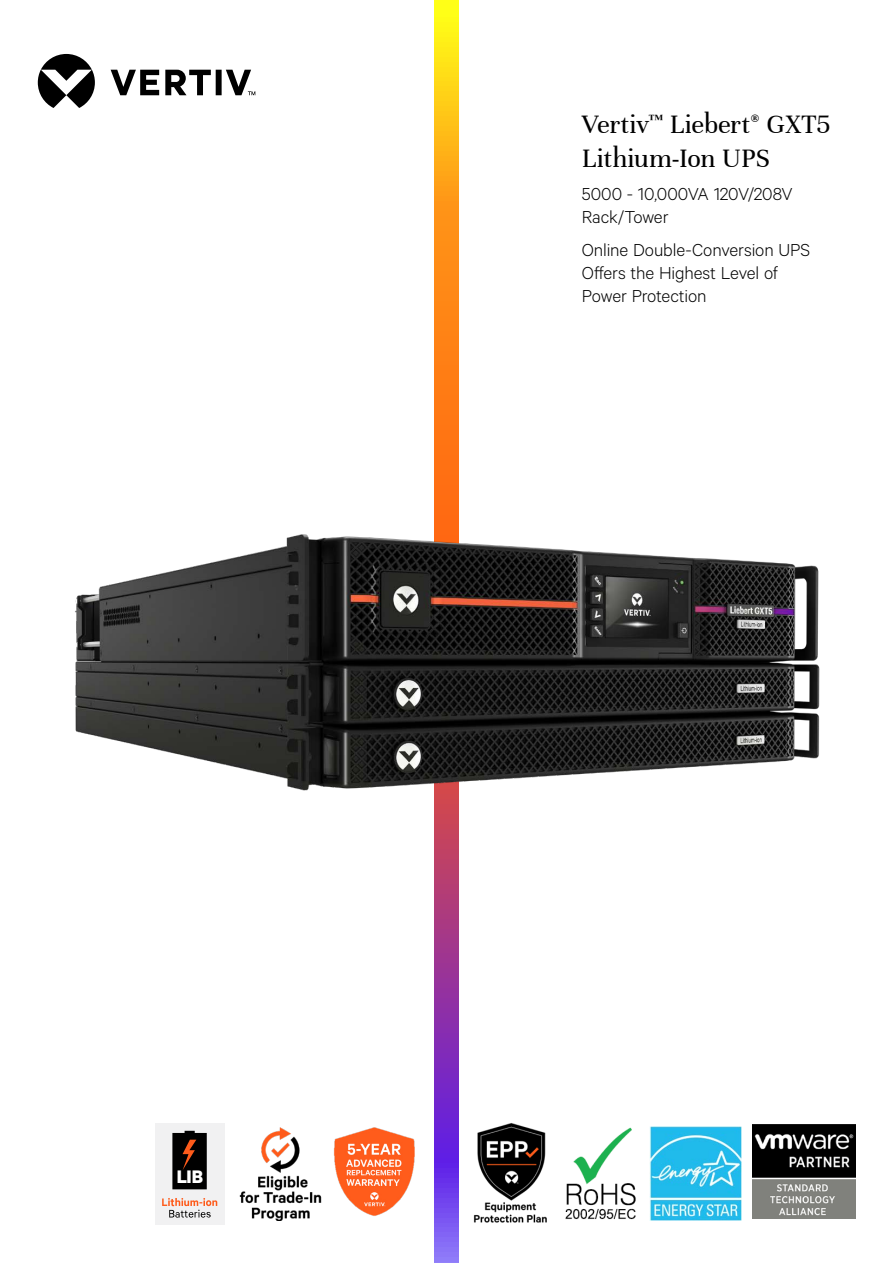
<style>
.page{position:relative;width:893px;height:1263px;background:#fff}
.page>*{position:absolute;margin:0;border:0;box-sizing:border-box;transform-origin:0 0}
.t1{font:28.5px/34.2px "Unna";color:#000}
.t2{font:700 20.4px "Calibre";color:#fff}
.t3{font:300 19.5px/23.4px "Calibre";letter-spacing:-.005em;color:#000}
</style>
<div class="page">
<svg style="left:435px;top:0;width:23px;height:1263px;background:#cb6d5b"></svg>
<svg style="left:38px;top:54px;width:217px;height:54px"></svg>
<img style="left:75px;top:532px;width:745px;height:260px">
<div style="left:155px;top:1123px;width:69px;height:102px;background:#f1f1f2"></div>
<svg style="left:172px;top:1131px;width:35px;height:58px;background:#1a0f0b"></svg>
<svg style="left:162px;top:1198px;width:55px;height:19px"></svg>
<img style="left:239px;top:1127px;width:176px;height:93px">
<img style="left:649px;top:1126px;width:93px;height:95px">
<img style="left:473px;top:1123px;width:74px;height:100px">
<img style="left:565px;top:1127px;width:71px;height:93px">
<img style="left:753px;top:1124px;width:102px;height:95px">
<p class="t2" style="left:176px;top:1164px;width:28px">LIB</p>
<h1 class="t1" style="left:582px;top:107px;width:250px">Vertiv<sup>™</sup> Liebert<sup>®</sup> GXT5<br>Lithium-Ion UPS</h1>
<p class="t3" style="left:582px;top:181px;width:212px">5000 - 10,000VA 120V/208V<br>Rack/Tower</p>
<p class="t3" style="left:582px;top:237px;width:230px">Online Double-Conversion UPS<br>Offers the Highest Level of<br>Power Protection</p>
</div>
